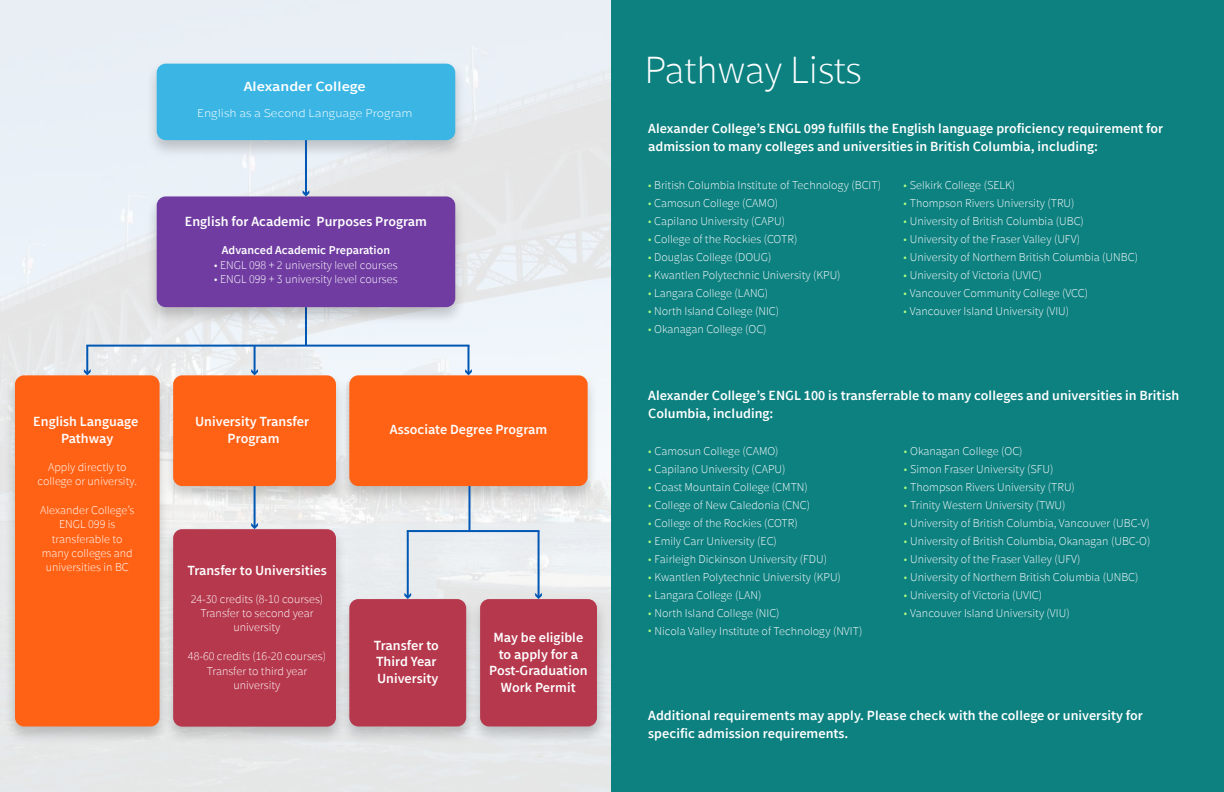
<style>
.page{position:relative;width:1224px;height:792px;background:#fff}
.page>*{position:absolute;margin:0;border:0;box-sizing:border-box;transform-origin:0 0}
.t1{font:300 40px "Monrad";letter-spacing:-.005em;color:#fff}
.t2{font:600 14px/16.8px "Monrad";color:#fff}
.t3{font:600 14px "Monrad";color:#fff;scale:1.13 1}
.t4{font:300 12px/14.4px "Monrad";color:#fff;text-align:center}
.t5{font:300 12px "Monrad";color:#fff;scale:1.13 1}
.t6{font:600 12px "Monrad";color:#fff}
.s1{color:#adff7f}
</style>
<div class="page">
<div style="left:0;top:0;width:614px;height:792px;background:linear-gradient(to right,#e8edf1,#e9edef)"></div>
<div style="left:612px;top:0;width:612px;height:792px;background:#0d8080"></div>
<img style="left:0;top:367px;width:175px;height:382px">
<div style="left:15px;top:375px;width:145px;height:351px;background:#ff6215;border-radius:9px"></div>
<img style="left:158px;top:521px;width:193px;height:228px">
<div style="left:173px;top:529px;width:163px;height:198px;background:#b6384d;border-radius:9px"></div>
<img style="left:158px;top:367px;width:176px;height:141px">
<div style="left:173px;top:375px;width:163px;height:111px;background:#ff6215;border-radius:9px"></div>
<img style="left:334px;top:367px;width:269px;height:141px">
<div style="left:349px;top:375px;width:239px;height:111px;background:#ff6215;border-radius:9px"></div>
<img style="left:334px;top:591px;width:131px;height:158px">
<div style="left:349px;top:599px;width:117px;height:127px;background:#b6384d;border-radius:9px"></div>
<img style="left:465px;top:591px;width:147px;height:158px">
<div style="left:480px;top:599px;width:117px;height:127px;background:#b6384d;border-radius:9px"></div>
<hr style="left:254px;top:346px;width:2px;height:27px;background:#0057b4">
<svg style="left:251px;top:369px;width:7px;height:6px"></svg>
<hr style="left:254px;top:486px;width:2px;height:41px;background:#0057b4">
<svg style="left:251px;top:523px;width:7px;height:6px"></svg>
<hr style="left:86px;top:346px;width:2px;height:27px;background:#0057b4">
<svg style="left:84px;top:369px;width:7px;height:6px"></svg>
<hr style="left:467px;top:346px;width:2px;height:27px;background:#0057b4">
<svg style="left:465px;top:369px;width:7px;height:6px"></svg>
<hr style="left:86px;top:345px;width:383px;height:2px;background:#0057b4">
<hr style="left:305px;top:307px;width:2px;height:39px;background:#0057b4">
<hr style="left:407px;top:531px;width:2px;height:66px;background:#0057b4">
<svg style="left:404px;top:593px;width:7px;height:6px"></svg>
<hr style="left:538px;top:531px;width:2px;height:66px;background:#0057b4">
<svg style="left:535px;top:593px;width:7px;height:6px"></svg>
<hr style="left:407px;top:530px;width:133px;height:2px;background:#0057b4">
<hr style="left:468px;top:486px;width:2px;height:45px;background:#0057b4">
<img style="left:142px;top:188px;width:328px;height:141px">
<div style="left:157px;top:196px;width:298px;height:111px;background:#703ca2;border-radius:9px"></div>
<img style="left:142px;top:56px;width:328px;height:106px">
<div style="left:157px;top:64px;width:298px;height:76px;background:#3bb6e4;border-radius:9px"></div>
<hr style="left:305px;top:140px;width:2px;height:54px;background:#0057b4">
<svg style="left:303px;top:190px;width:6px;height:6px"></svg>
<p class="t3" style="left:244px;top:77px;width:110px">Alexander College</p>
<p class="t5" style="left:197px;top:106px;width:192px">English as a Second Language Program</p>
<p class="t2" style="left:185px;top:213px;width:244px">English for Academic Purposes Program</p>
<p class="t6" style="left:222px;top:242px;width:170px">Advanced Academic Preparation</p>
<p class="t4" style="left:214px;top:258px;width:185px">• ENGL 098 + 2 university level courses</p>
<p class="t4" style="left:214px;top:272px;width:185px">• ENGL 099 + 3 university level courses</p>
<p class="t2" style="left:33px;top:413px;width:107px;text-align:center">English Language<br>Pathway</p>
<p class="t4" style="left:38px;top:459px;width:101px">Apply directly to college or university.</p>
<p class="t4" style="left:40px;top:503px;width:96px">Alexander College’s<br>ENGL 099 is transferable to many colleges and universities in BC</p>
<p class="t2" style="left:195px;top:413px;width:116px;text-align:center">University Transfer<br>Program</p>
<p class="t2" style="left:390px;top:421px;width:159px">Associate Degree Program</p>
<p class="t2" style="left:187px;top:561px;width:141px">Transfer to Universities</p>
<p class="t4" style="left:191px;top:592px;width:134px">24-30 credits (8-10 courses)<br>Transfer to second year university</p>
<p class="t4" style="left:188px;top:649px;width:140px">48-60 credits (16-20 courses)<br>Transfer to third year university</p>
<p class="t2" style="left:374px;top:636px;width:67px">Transfer to<br>Third Year<br>University</p>
<p class="t2" style="left:489px;top:629px;width:100px;text-align:center">May be eligible to apply for a<br>Post-Graduation<br>Work Permit</p>
<h1 class="t1" style="left:644px;top:45px;width:219px">Pathway Lists</h1>
<p class="t2" style="left:648px;top:119px;width:517px;line-height:18px">Alexander College’s ENGL 099 fulfills the English language proficiency requirement for admission to many colleges and universities in British Columbia, including:</p>
<p class="t4" style="left:648px;top:178px;width:234px"><span class="s1">•</span> British Columbia Institute of Technology (BCIT)</p>
<p class="t4" style="left:648px;top:196px;width:132px"><span class="s1">•</span> Camosun College (CAMO)</p>
<p class="t4" style="left:648px;top:214px;width:138px"><span class="s1">•</span> Capilano University (CAPU)</p>
<p class="t4" style="left:648px;top:232px;width:151px"><span class="s1">•</span> College of the Rockies (COTR)</p>
<p class="t4" style="left:648px;top:250px;width:125px"><span class="s1">•</span> Douglas College (DOUG)</p>
<p class="t4" style="left:648px;top:268px;width:194px"><span class="s1">•</span> Kwantlen Polytechnic University (KPU)</p>
<p class="t4" style="left:648px;top:286px;width:121px"><span class="s1">•</span> Langara College (LANG)</p>
<p class="t4" style="left:648px;top:304px;width:132px"><span class="s1">•</span> North Island College (NIC)</p>
<p class="t4" style="left:648px;top:322px;width:120px"><span class="s1">•</span> Okanagan College (OC)</p>
<p class="t4" style="left:903px;top:178px;width:113px"><span class="s1">•</span> Selkirk College (SELK)</p>
<p class="t4" style="left:903px;top:196px;width:173px"><span class="s1">•</span> Thompson Rivers University (TRU)</p>
<p class="t4" style="left:903px;top:214px;width:182px"><span class="s1">•</span> University of British Columbia (UBC)</p>
<p class="t4" style="left:903px;top:232px;width:178px"><span class="s1">•</span> University of the Fraser Valley (UFV)</p>
<p class="t4" style="left:903px;top:250px;width:236px"><span class="s1">•</span> University of Northern British Columbia (UNBC)</p>
<p class="t4" style="left:903px;top:268px;width:140px"><span class="s1">•</span> University of Victoria (UVIC)</p>
<p class="t4" style="left:903px;top:286px;width:186px"><span class="s1">•</span> Vancouver Community College (VCC)</p>
<p class="t4" style="left:903px;top:304px;width:167px"><span class="s1">•</span> Vancouver Island University (VIU)</p>
<p class="t2" style="left:648px;top:387px;width:532px;line-height:18px">Alexander College’s ENGL 100 is transferrable to many colleges and universities in British<br>Columbia, including:</p>
<p class="t4" style="left:648px;top:444px;width:132px"><span class="s1">•</span> Camosun College (CAMO)</p>
<p class="t4" style="left:648px;top:462px;width:139px"><span class="s1">•</span> Capilano University (CAPU)</p>
<p class="t4" style="left:648px;top:480px;width:161px"><span class="s1">•</span> Coast Mountain College (CMTN)</p>
<p class="t4" style="left:648px;top:498px;width:163px"><span class="s1">•</span> College of New Caledonia (CNC)</p>
<p class="t4" style="left:648px;top:516px;width:151px"><span class="s1">•</span> College of the Rockies (COTR)</p>
<p class="t4" style="left:648px;top:534px;width:130px"><span class="s1">•</span> Emily Carr University (EC)</p>
<p class="t4" style="left:648px;top:552px;width:180px"><span class="s1">•</span> Fairleigh Dickinson University (FDU)</p>
<p class="t4" style="left:648px;top:570px;width:194px"><span class="s1">•</span> Kwantlen Polytechnic University (KPU)</p>
<p class="t4" style="left:648px;top:588px;width:115px"><span class="s1">•</span> Langara College (LAN)</p>
<p class="t4" style="left:648px;top:606px;width:133px"><span class="s1">•</span> North Island College (NIC)</p>
<p class="t4" style="left:648px;top:624px;width:216px"><span class="s1">•</span> Nicola Valley Institute of Technology (NVIT)</p>
<p class="t4" style="left:904px;top:444px;width:120px"><span class="s1">•</span> Okanagan College (OC)</p>
<p class="t4" style="left:904px;top:462px;width:151px"><span class="s1">•</span> Simon Fraser University (SFU)</p>
<p class="t4" style="left:904px;top:480px;width:173px"><span class="s1">•</span> Thompson Rivers University (TRU)</p>
<p class="t4" style="left:904px;top:498px;width:163px"><span class="s1">•</span> Trinity Western University (TWU)</p>
<p class="t4" style="left:904px;top:516px;width:248px"><span class="s1">•</span> University of British Columbia, Vancouver (UBC-V)</p>
<p class="t4" style="left:904px;top:534px;width:248px"><span class="s1">•</span> University of British Columbia, Okanagan (UBC-O)</p>
<p class="t4" style="left:904px;top:552px;width:178px"><span class="s1">•</span> University of the Fraser Valley (UFV)</p>
<p class="t4" style="left:904px;top:570px;width:236px"><span class="s1">•</span> University of Northern British Columbia (UNBC)</p>
<p class="t4" style="left:904px;top:588px;width:140px"><span class="s1">•</span> University of Victoria (UVIC)</p>
<p class="t4" style="left:904px;top:606px;width:167px"><span class="s1">•</span> Vancouver Island University (VIU)</p>
<p class="t2" style="left:648px;top:706px;width:496px;line-height:18px">Additional requirements may apply. Please check with the college or university for specific admission requirements.</p>
</div>
